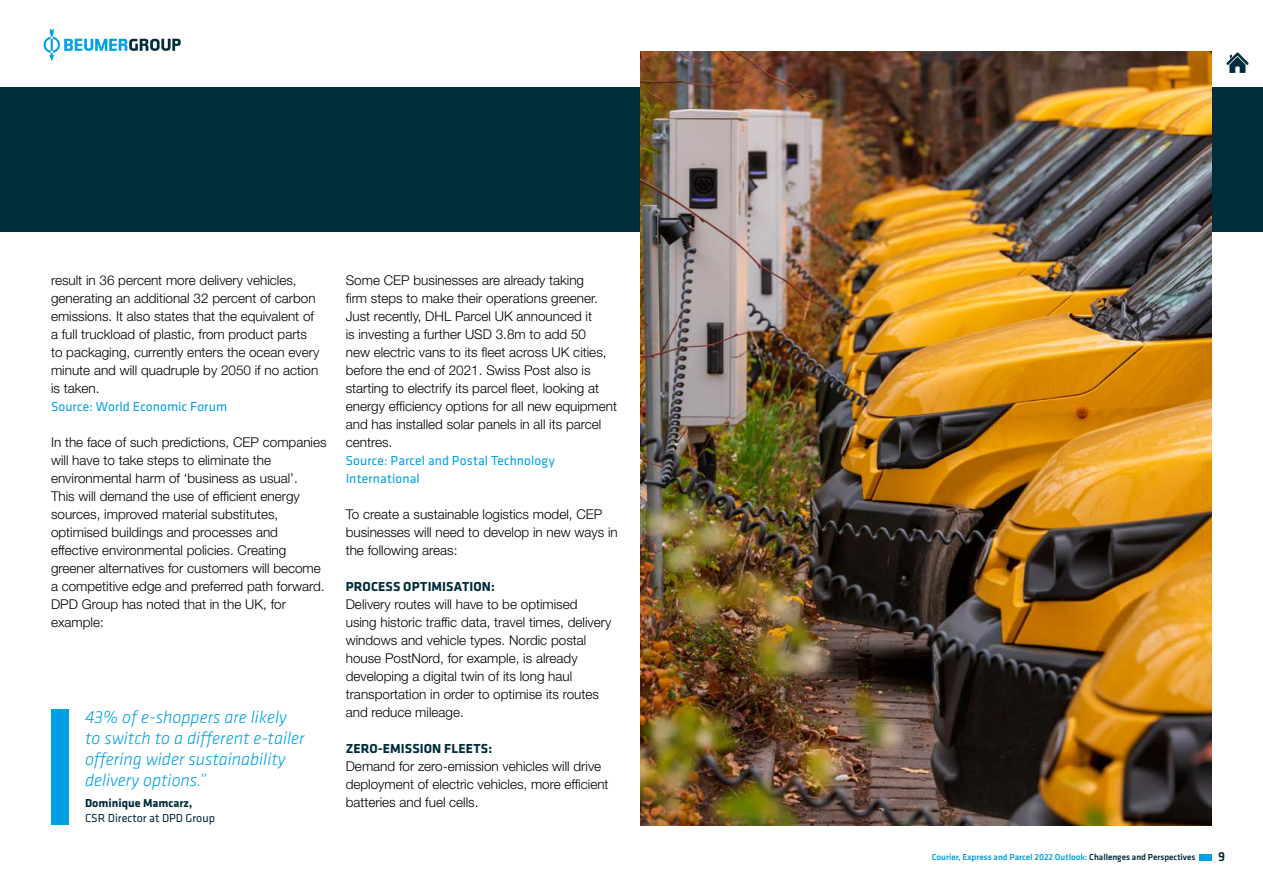
<style>
.page{position:relative;width:1263px;height:893px;background:#fff}
.page>*{position:absolute;margin:0;border:0;box-sizing:border-box;transform-origin:0 0}
.t1{font:italic 300 18px/21px "Klavika";color:#00a0e6}
.t2{font:300 13.5px/18px "Helvetica Neue LT Std";color:#000}
.t3{font:13.5px/18px "Klavika";letter-spacing:.01em;color:#00a0e6}
.t4{font:700 13.5px "Klavika";letter-spacing:.01em;color:#002c3c}
.t5{font:500 13.5px "Klavika";color:#002c3c}
.t6{font:12px "Klavika";color:#002c3c}
.t7{font:700 12px "Klavika";color:#002c3c}
.t8{font:500 9px "Klavika";color:#00a0e6}
.s1{color:#002c3c}
</style>
<div class="page">
<div style="left:1200px;top:854px;width:12px;height:7px;background:#00a0e6"></div>
<svg style="left:44px;top:28px;width:137px;height:33px"></svg>
<svg style="left:1226px;top:52px;width:23px;height:21px"></svg>
<div style="left:0;top:87px;width:1263px;height:144px;background:#002c3c"></div>
<img style="left:640px;top:51px;width:572px;height:774px">
<div style="left:51px;top:710px;width:17px;height:115px;background:#00a0e6"></div>
<p class="t2" style="left:51px;top:271px;width:270px">result in 36 percent more delivery vehicles, generating an additional 32 percent of carbon emissions. It also states that the equivalent of a full truckload of plastic, from product parts to packaging, currently enters the ocean every minute and will quadruple by 2050 if no action is taken.</p>
<p class="t3" style="left:51px;top:398px;width:178px">Source: World Economic Forum</p>
<p class="t2" style="left:51px;top:433px;width:277px">In the face of such predictions, CEP companies will have to take steps to eliminate the environmental harm of ‘business as usual’.<br>This will demand the use of efficient energy sources, improved material substitutes, optimised buildings and processes and effective environmental policies. Creating greener alternatives for customers will become a competitive edge and preferred path forward.<br>DPD Group has noted that in the UK, for example:</p>
<h1 class="t1" style="left:85px;top:707px;width:221px">43% of e-shoppers are likely to switch to a different e-tailer offering wider sustainability delivery options.”</h1>
<p class="t7" style="left:85px;top:796px;width:109px">Dominique Mamcarz,</p>
<p class="t6" style="left:85px;top:811px;width:131px">CSR Director at DPD Group</p>
<p class="t2" style="left:346px;top:271px;width:273px">Some CEP businesses are already taking<br>firm steps to make their operations greener.<br>Just recently, DHL Parcel UK announced it<br>is investing a further USD 3.8m to add 50<br>new electric vans to its fleet across UK cities, before the end of 2021. Swiss Post also is starting to electrify its parcel fleet, looking at energy efficiency options for all new equipment and has installed solar panels in all its parcel centres.</p>
<p class="t3" style="left:346px;top:452px;width:211px">Source: Parcel and Postal Technology<br>International</p>
<p class="t2" style="left:346px;top:505px;width:274px">To create a sustainable logistics model, CEP businesses will need to develop in new ways in the following areas:</p>
<p class="t4" style="left:346px;top:579px;width:151px">PROCESS OPTIMISATION:</p>
<p class="t2" style="left:346px;top:595px;width:267px">Delivery routes will have to be optimised using historic traffic data, travel times, delivery windows and vehicle types. Nordic postal house PostNord, for example, is already developing a digital twin of its long haul transportation in order to optimise its routes and reduce mileage.</p>
<p class="t4" style="left:346px;top:741px;width:148px">ZERO-EMISSION FLEETS:</p>
<p class="t2" style="left:346px;top:757px;width:264px">Demand for zero-emission vehicles will drive deployment of electric vehicles, more efficient batteries and fuel cells.</p>
<p class="t8" style="left:932px;top:852px;width:265px">Courier, Express and Parcel 2022 Outlook: <span class="s1">Challenges and Perspectives</span></p>
<p class="t5" style="left:1218px;top:849px;width:9px">9</p>
</div>
